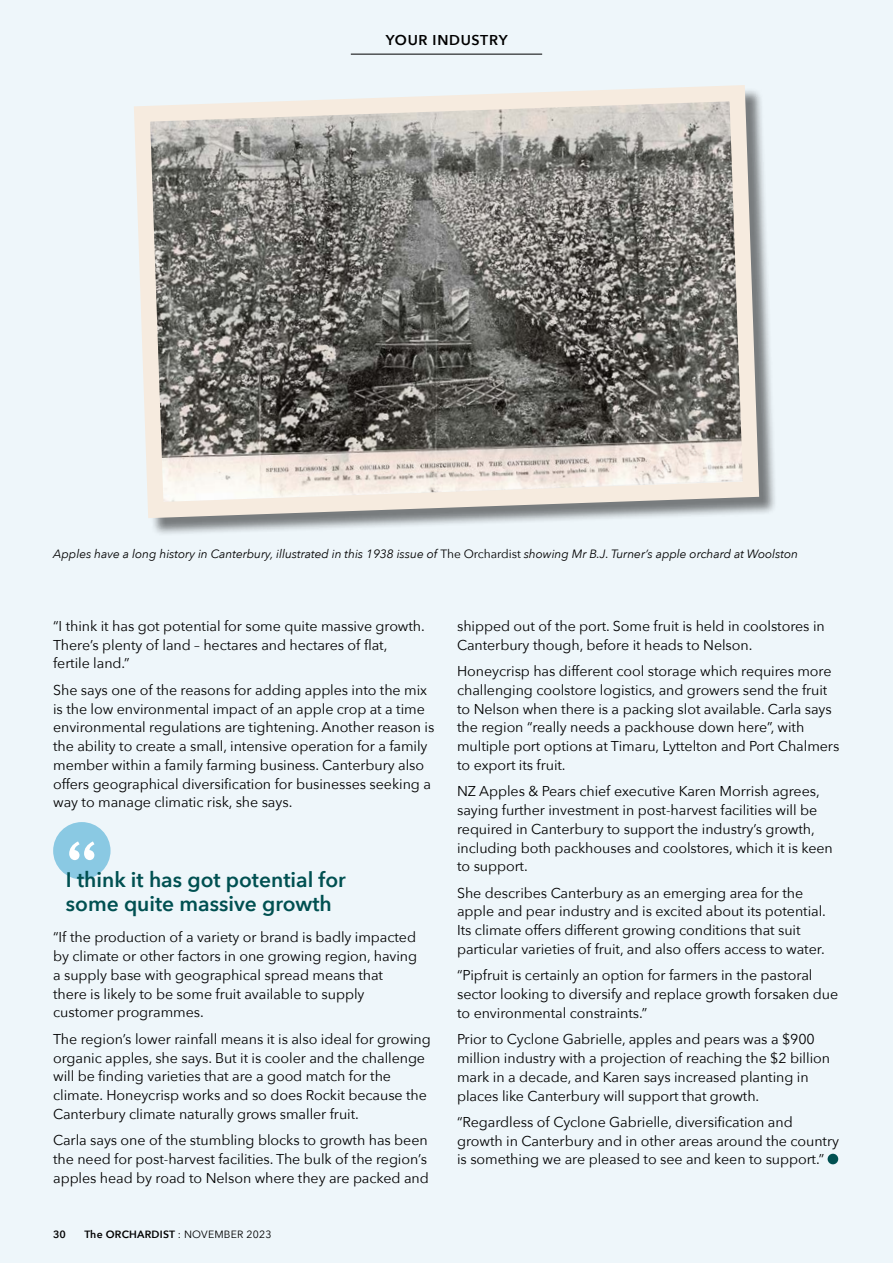
<style>
.page{position:relative;width:893px;height:1263px;background:#eef6fa}
.page>*{position:absolute;margin:0;border:0;box-sizing:border-box;transform-origin:0 0}
.t1{font:600 21px/24px "Avenir Next";color:#005051}
.t2{font:14.25px/18.8px "Avenir Next";letter-spacing:-.005em;color:#000}
.t3{font:600 14.25px "Avenir Next";letter-spacing:.05em;color:#000}
.t4{font:italic 12px "Avenir Next";letter-spacing:-.005em;color:#000}
.t5{font:600 10.5px "Avenir Next";letter-spacing:.02em;color:#000}
.s1{font-style:normal}
.s2{font-weight:400}
</style>
<div class="page">
<div style="left:53px;top:822px;width:58px;height:57px;background:#8ac9e3;border-radius:50%"></div>
<svg style="left:69px;top:841px;width:25px;height:19px"></svg>
<div style="left:828px;top:1154px;width:10px;height:10px;background:#005051;border-radius:50%"></div>
<div style="left:137px;top:88px;width:641px;height:449px;background:#000;opacity:.5"></div>
<svg style="left:134px;top:85px;width:633px;height:441px;background:#999691"></svg>
<hr style="left:351px;top:54px;width:191px;height:1px;background:#000">
<p class="t3" style="left:386px;top:28px;width:123px">YOUR INDUSTRY</p>
<p class="t4" style="left:53px;top:544px;width:746px">Apples have a long history in Canterbury, illustrated in this 1938 issue of <span class="s1">The Orchardist</span> showing Mr B.J. Turner’s apple orchard at Woolston</p>
<p class="t2" style="left:53px;top:616px;width:373px">“I think it has got potential for some quite massive growth.<br>There’s plenty of land – hectares and hectares of flat, fertile land.”</p>
<p class="t2" style="left:53px;top:680px;width:383px">She says one of the reasons for adding apples into the mix is the low environmental impact of an apple crop at a time environmental regulations are tightening. Another reason is the ability to create a small, intensive operation for a family member within a family farming business. Canterbury also offers geographical diversification for businesses seeking a way to manage climatic risk, she says.</p>
<h1 class="t1" style="left:66px;top:867px;width:281px">I think it has got potential for some quite massive growth</h1>
<p class="t2" style="left:53px;top:927px;width:365px">“If the production of a variety or brand is badly impacted by climate or other factors in one growing region, having a supply base with geographical spread means that there is likely to be some fruit available to supply customer programmes.</p>
<p class="t2" style="left:53px;top:1029px;width:379px">The region’s lower rainfall means it is also ideal for growing organic apples, she says. But it is cooler and the challenge will be finding varieties that are a good match for the climate. Honeycrisp works and so does Rockit because the Canterbury climate naturally grows smaller fruit.</p>
<p class="t2" style="left:53px;top:1130px;width:377px">Carla says one of the stumbling blocks to growth has been the need for post-harvest facilities. The bulk of the region’s apples head by road to Nelson where they are packed and</p>
<p class="t5" style="left:53px;top:1226px;width:14px">30</p>
<p class="t5" style="left:84px;top:1226px;width:189px">The ORCHARDIST <span class="s2">: NOVEMBER 2023</span></p>
<p class="t2" style="left:457px;top:616px;width:369px">shipped out of the port. Some fruit is held in coolstores in<br>Canterbury though, before it heads to Nelson.</p>
<p class="t2" style="left:457px;top:661px;width:384px">Honeycrisp has different cool storage which requires more challenging coolstore logistics, and growers send the fruit to Nelson when there is a packing slot available. Carla says the region “really needs a packhouse down here”, with multiple port options at Timaru, Lyttelton and Port Chalmers to export its fruit.</p>
<p class="t2" style="left:457px;top:781px;width:377px">NZ Apples &amp; Pears chief executive Karen Morrish agrees, saying further investment in post-harvest facilities will be required in Canterbury to support the industry’s growth, including both packhouses and coolstores, which it is keen to support.</p>
<p class="t2" style="left:457px;top:883px;width:370px">She describes Canterbury as an emerging area for the apple and pear industry and is excited about its potential.<br>Its climate offers different growing conditions that suit particular varieties of fruit, and also offers access to water.</p>
<p class="t2" style="left:457px;top:965px;width:383px">“Pipfruit is certainly an option for farmers in the pastoral sector looking to diversify and replace growth forsaken due to environmental constraints.”</p>
<p class="t2" style="left:457px;top:1029px;width:374px">Prior to Cyclone Gabrielle, apples and pears was a $900 million industry with a projection of reaching the $2 billion mark in a decade, and Karen says increased planting in places like Canterbury will support that growth.</p>
<p class="t2" style="left:457px;top:1112px;width:383px">“Regardless of Cyclone Gabrielle, diversification and growth in Canterbury and in other areas around the country is something we are pleased to see and keen to support.”</p>
</div>
